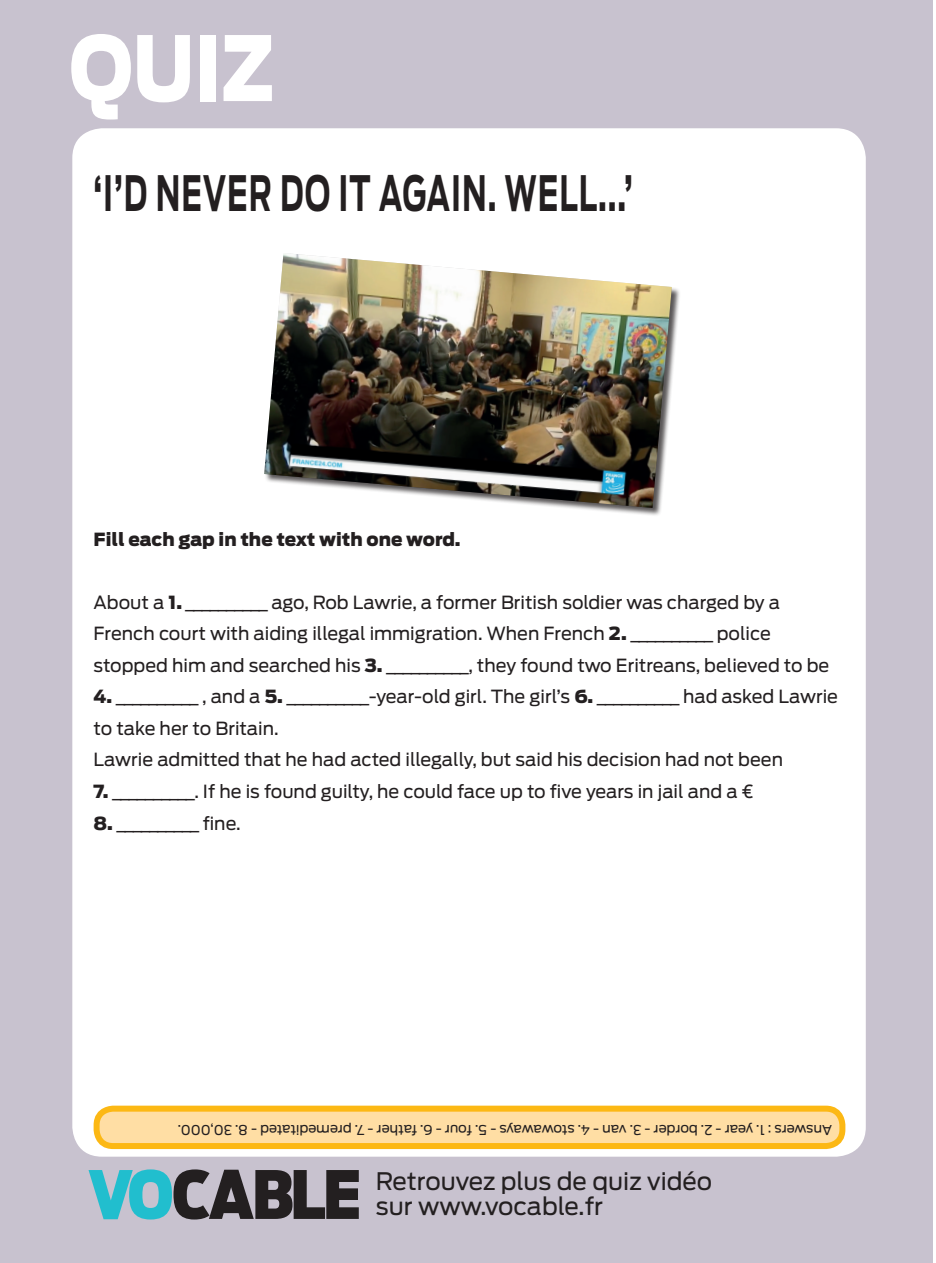
<style>
.page{position:relative;width:936px;height:1263px;background:#fff}
.page>*{position:absolute;margin:0;border:0;box-sizing:border-box;transform-origin:0 0}
.t1{font:900 89.1px "Antenna";color:#fff;scale:.83 1}
.t2{font:700 48.45px "Antenna";letter-spacing:.03em;color:#231f20;scale:.62 1}
.t3{font:24px/25.5px "Antenna";color:#231f20}
.t4{font:18px/31.5px "Antenna";color:#231f20}
.t5{font:900 18px "Antenna";color:#231f20}
.t6{font:13.5px "Antenna";letter-spacing:-.005em;color:#231f20}
.s1{font-weight:900}
</style>
<div class="page">
<div style="left:0;top:0;width:932px;height:1263px;background:#c8c2cf"></div>
<div style="left:72px;top:128px;width:793px;height:1029px;background:#fff;border-radius:30px"></div>
<svg style="left:88px;top:1169px;width:271px;height:50px"></svg>
<div style="left:97px;top:1109px;width:745px;height:37px;background:#ffdea4;border-radius:17px"></div>
<div style="left:94px;top:1106px;width:751px;height:43px;border:6px solid #fcb814;border-radius:17px"></div>
<div style="left:264px;top:253px;width:416px;height:264px;background:#231f20;opacity:.75"></div>
<img style="left:264px;top:253px;width:407px;height:255px">
<h1 class="t1" style="left:69px;top:16px;width:248px">QUIZ</h1>
<h2 class="t2" style="left:94px;top:164px;width:871px">‘I’D NEVER DO IT AGAIN. WELL...’</h2>
<p class="t5" style="left:94px;top:529px;width:368px">Fill each gap in the text with one word.</p>
<p class="t4" style="left:94px;top:587px;width:737px">About a <span class="s1">1.</span> __________ ago, Rob Lawrie, a former British soldier was charged by a<br>French court with aiding illegal immigration. When French <span class="s1">2.</span> __________ police stopped him and searched his <span class="s1">3.</span> __________, they found two Eritreans, believed to be</p>
<p class="t4" style="left:94px;top:681px;width:746px"><span class="s1">4.</span> __________ , and a <span class="s1">5.</span> __________-year-old girl. The girl’s <span class="s1">6.</span> __________ had asked Lawrie to take her to Britain.<br>Lawrie admitted that he had acted illegally, but said his decision had not been</p>
<p class="t4" style="left:94px;top:776px;width:662px"><span class="s1">7.</span> __________. If he is found guilty, he could face up to five years in jail and a €</p>
<p class="t4" style="left:94px;top:807px;width:149px"><span class="s1">8.</span> __________ fine.</p>
<p class="t6" style="left:832px;top:1138px;width:656px;rotate:-180deg">Answers : 1. year - 2. border - 3. van - 4. stowaways - 5. four - 6. father - 7. premeditated - 8. 30,000.</p>
<h3 class="t3" style="left:376px;top:1168px;width:338px">Retrouvez plus de quiz vidéo sur www.vocable.fr</h3>
</div>
